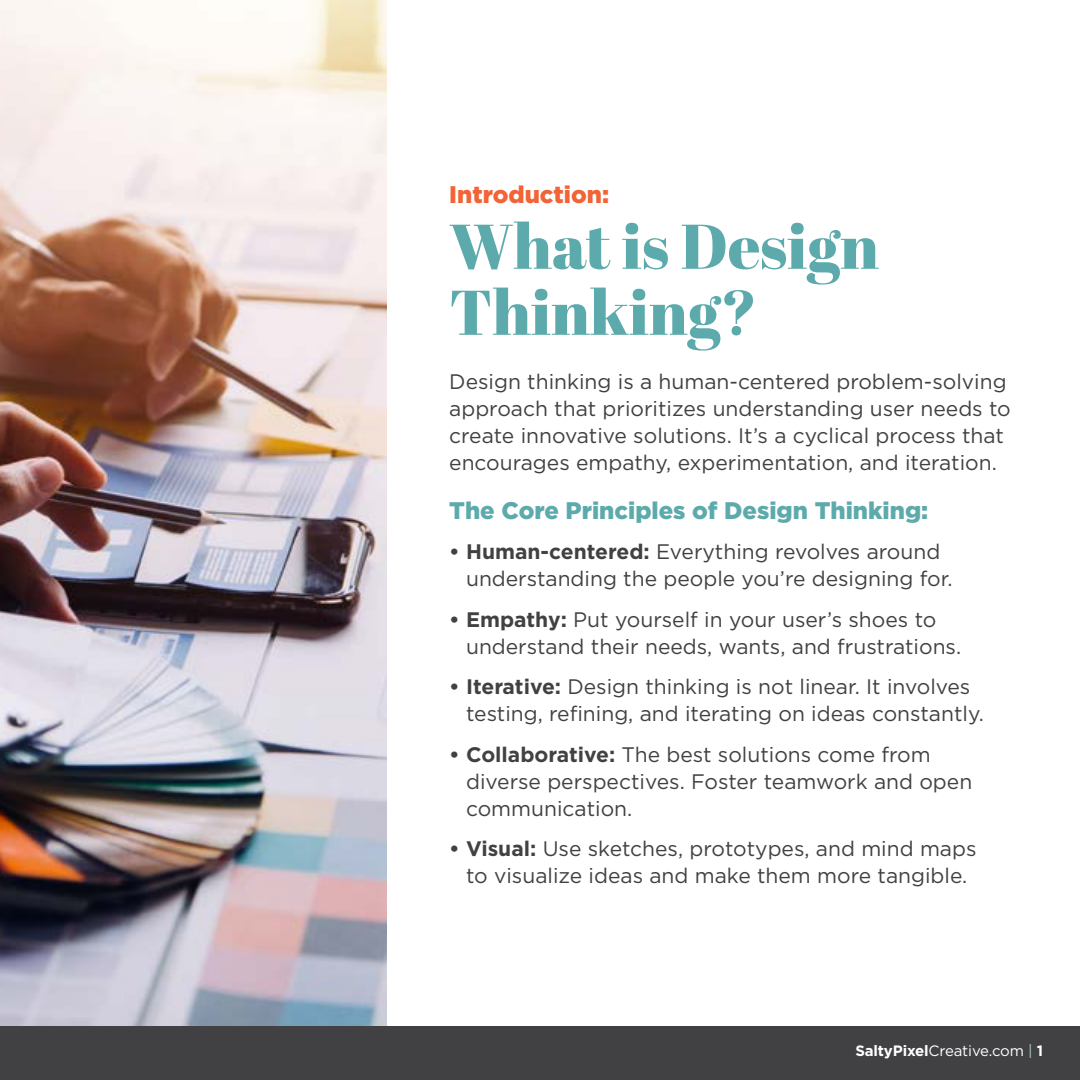
<style>
.page{position:relative;width:1080px;height:1080px;background:#fff}
.page>*{position:absolute;margin:0;border:0;box-sizing:border-box;transform-origin:0 0}
.t1{font:63px/66px "Abril Fatface";color:#5daaac}
.t2{font:900 24px "Gotham";color:#5daaac}
.t3{font:900 24px "Gotham";color:#f26336}
.t4{font:21px/27px "Gotham";color:#414042}
.t5{font:15px "Gotham";letter-spacing:-.01em;color:#fff}
.s1{font-weight:700}
.s2{color:#adced0}
</style>
<div class="page">
<div style="left:0;top:1026px;width:1080px;height:54px;background:#414042"></div>
<img style="left:0;top:0;width:387px;height:1026px">
<p class="t3" style="left:449px;top:178px;width:161px">Introduction:</p>
<h1 class="t1" style="left:449px;top:212px;width:431px">What is Design<br>Thinking?</h1>
<p class="t4" style="left:449px;top:367px;width:563px">Design thinking is a human-centered problem-solving approach that prioritizes understanding user needs to create innovative solutions. It’s a cyclical process that encourages empathy, experimentation, and iteration.</p>
<p class="t2" style="left:449px;top:494px;width:481px">The Core Principles of Design Thinking:</p>
<p class="t4" style="left:466px;top:538px;width:488px;text-indent:-17px"><span class="s1">• Human-centered:</span> Everything revolves around understanding the people you’re designing for.</p>
<p class="t4" style="left:466px;top:605px;width:497px;text-indent:-17px"><span class="s1">• Empathy:</span> Put yourself in your user’s shoes to understand their needs, wants, and frustrations.</p>
<p class="t4" style="left:466px;top:673px;width:519px;text-indent:-17px"><span class="s1">• Iterative:</span> Design thinking is not linear. It involves testing, refining, and iterating on ideas constantly.</p>
<p class="t4" style="left:466px;top:740px;width:508px;text-indent:-17px"><span class="s1">• Collaborative:</span> The best solutions come from diverse perspectives. Foster teamwork and open communication.</p>
<p class="t4" style="left:449px;top:835px;width:529px;text-align:center"><span class="s1">• Visual:</span> Use sketches, prototypes, and mind maps to visualize ideas and make them more tangible.</p>
<p class="t5" style="left:855px;top:1041px;width:189px"><span class="s1">SaltyPixel</span>Creative.com <span class="s2">|</span> <span class="s1">1</span></p>
</div>
